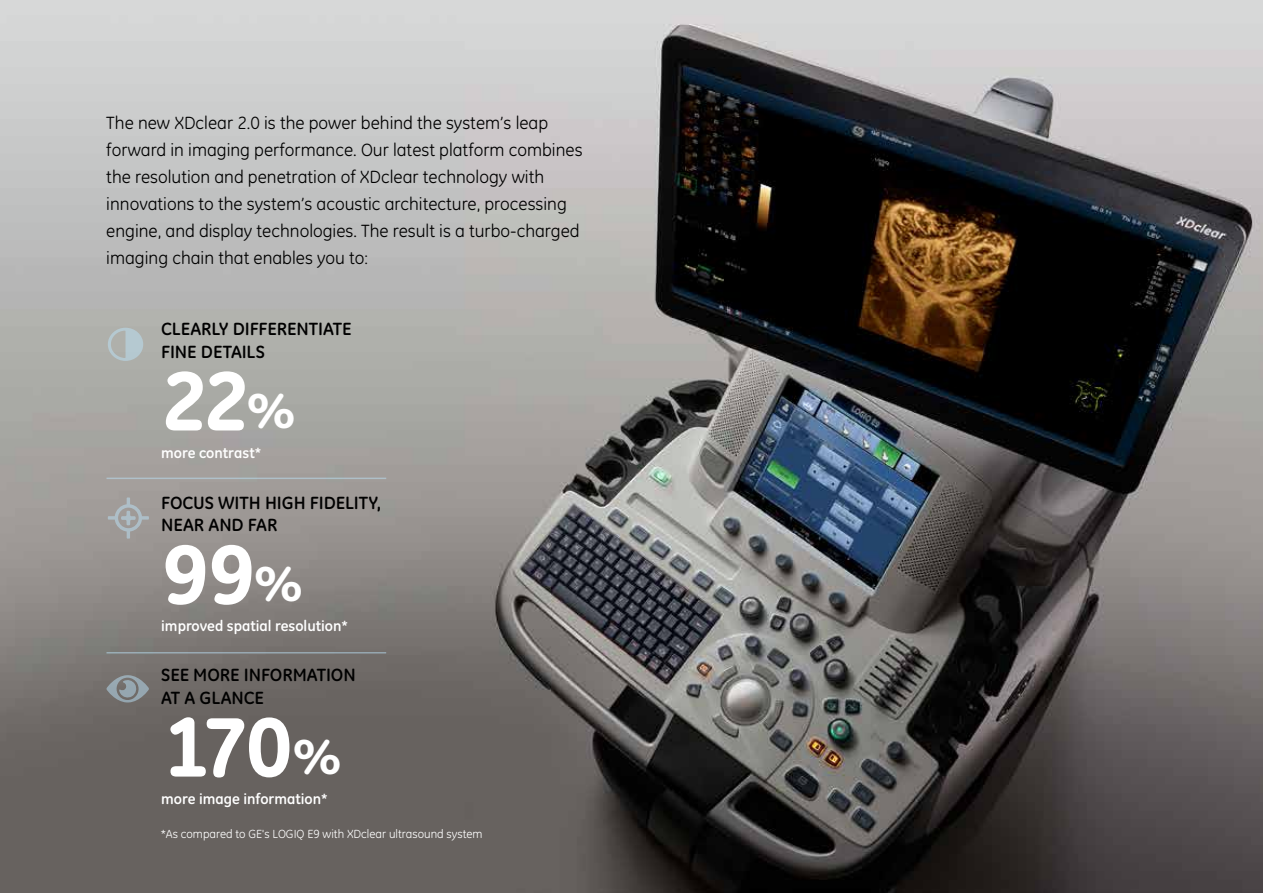
<style>
.page{position:relative;width:1263px;height:893px;background:#fff}
.page>*{position:absolute;margin:0;border:0;box-sizing:border-box;transform-origin:0 0}
.t1{font:800 85.65px/173.1px "GE Inspira";letter-spacing:-.035em;color:#fff}
.t2{font:18px/27px "GE Inspira";color:#000}
.t3{font:700 18px/22.5px "GE Inspira";letter-spacing:-.005em;color:#000}
.t4{font:700 15px "GE Inspira";color:#fff}
.t5{font:12px "GE Inspira";color:#fff}
.s1{font-size:49.95px}
</style>
<div class="page">
<img style="left:0;top:0;width:1263px;height:893px">
<svg style="left:108px;top:328px;width:35px;height:33px"></svg>
<hr style="left:106px;top:478px;width:280px;height:1px;background:#bce3f9">
<hr style="left:106px;top:652px;width:280px;height:1px;background:#bce3f9">
<svg style="left:108px;top:497px;width:41px;height:42px;background:#a2a3a3"></svg>
<svg style="left:106px;top:675px;width:43px;height:27px"></svg>
<p class="t2" style="left:106px;top:109px;width:478px">The new XDclear 2.0 is the power behind the system’s leap forward in imaging performance. Our latest platform combines the resolution and penetration of XDclear technology with innovations to the system’s acoustic architecture, processing engine, and display technologies. The result is a turbo-charged imaging chain that enables you to:</p>
<p class="t3" style="left:161px;top:318px;width:192px">CLEARLY DIFFERENTIATE<br>FINE DETAILS</p>
<h1 class="t1" style="left:161px;top:314px;width:182px">22<span class="s1">%<br></span>99<span class="s1">%<br></span>170<span class="s1">%</span></h1>
<p class="t4" style="left:161px;top:443px;width:102px">more contrast*</p>
<p class="t3" style="left:161px;top:491px;width:222px">FOCUS WITH HIGH FIDELITY,<br>NEAR AND FAR</p>
<p class="t4" style="left:161px;top:616px;width:188px">improved spatial resolution*</p>
<p class="t3" style="left:161px;top:664px;width:196px">SEE MORE INFORMATION<br>AT A GLANCE</p>
<p class="t4" style="left:161px;top:789px;width:168px">more image information*</p>
<p class="t5" style="left:161px;top:827px;width:323px">*As compared to GE's LOGIQ E9 with XDclear ultrasound system</p>
</div>
